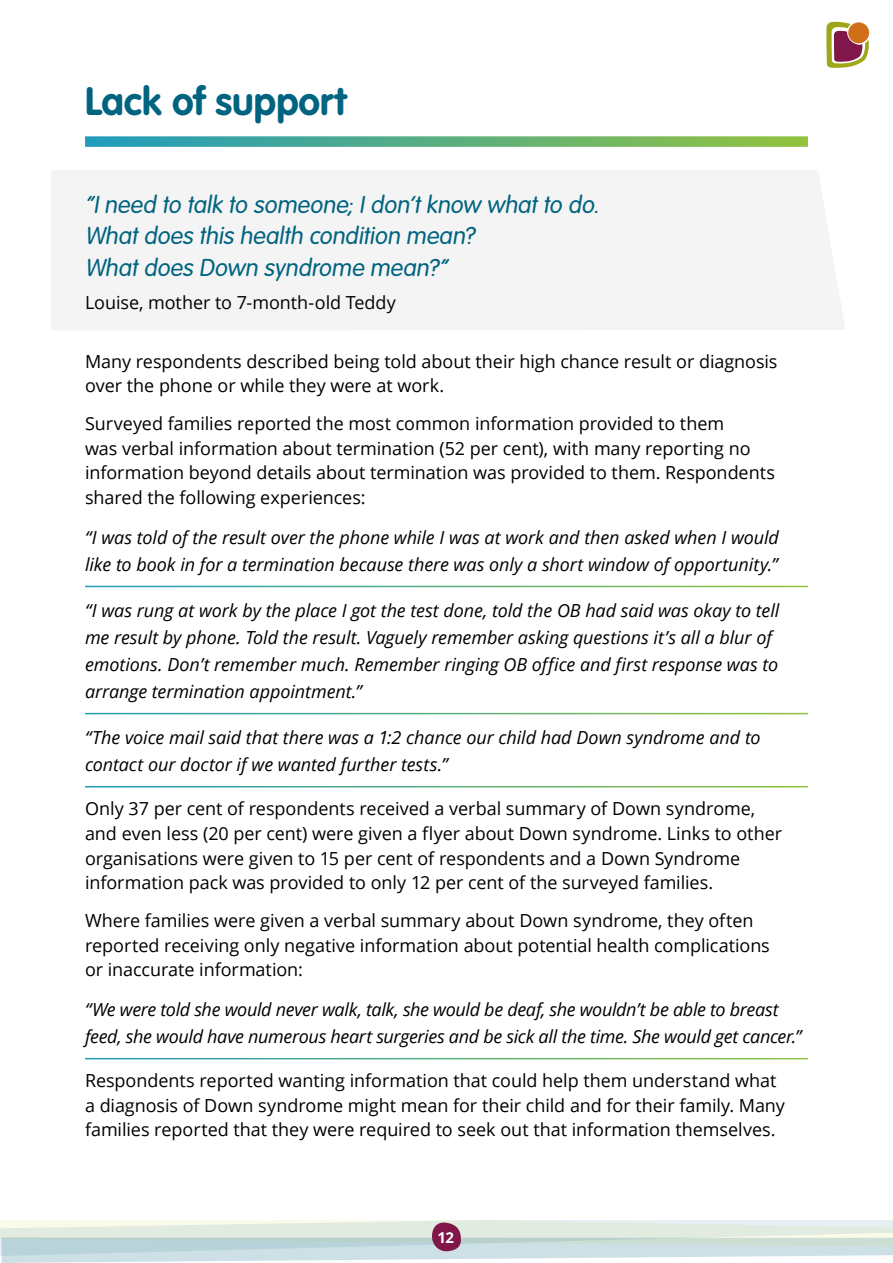
<style>
.page{position:relative;width:893px;height:1263px;background:#fff}
.page>*{position:absolute;margin:0;border:0;box-sizing:border-box;transform-origin:0 0}
.t1{font:700 39px "VAG Rounded Std";color:#006480}
.t2{font:italic 300 24px/31.5px "VAG Rounded Std";color:#006480}
.t3{font:18px/24.8px "Open Sans";letter-spacing:-.005em;color:#000}
.t4{font:italic 18px/27px "Open Sans";letter-spacing:-.005em;color:#000}
.t5{font:700 15px "Open Sans";color:#fff}
</style>
<div class="page">
<div style="left:51px;top:171px;width:794px;height:159px;background:#f5f4f4"></div>
<svg style="left:0;top:1220px;width:893px;height:43px;background:#d6e2e0"></svg>
<svg style="left:826px;top:21px;width:43px;height:47px"></svg>
<svg style="left:85px;top:136px;width:723px;height:11px;background:#61b283"></svg>
<h1 class="t1" style="left:85px;top:78px;width:263px">Lack of support</h1>
<h2 class="t2" style="left:85px;top:189px;width:520px">“Ineed to talk to someone;Idon’tknow whatto do.<br>Whatdoes this health condition mean?<br>Whatdoes Down syndrome mean?”</h2>
<p class="t3" style="left:85px;top:289px;width:312px">Louise, mother to 7-month-old Teddy</p>
<p class="t3" style="left:85px;top:348px;width:694px">Many respondents described being told about their high chance result or diagnosis over the phone or while they were at work.</p>
<p class="t3" style="left:85px;top:410px;width:691px">Surveyed families reported the most common information provided to them<br>was verbal information about termination (52 per cent), with many reporting no information beyond details about termination was provided to them. Respondents shared the following experiences:</p>
<p class="t4" style="left:85px;top:523px;width:695px">“I was told of the result over the phone while I was at work and then asked when I would like to book in for a termination because there was only a short window of opportunity.”</p>
<p class="t4" style="left:85px;top:596px;width:696px">“I was rung at work by the place I got the test done, told the OB had said was okay to tell me result by phone. Told the result. Vaguely remember asking questions it’s all a blur of emotions. Don’t remember much. Remember ringing OB office and first response was to arrange termination appointment.”</p>
<p class="t4" style="left:85px;top:724px;width:677px">“The voice mail said that there was a 1:2 chance our child had Down syndrome and to contact our doctor if we wanted further tests.”</p>
<p class="t3" style="left:85px;top:796px;width:698px">Only 37 per cent of respondents received a verbal summary of Down syndrome, and even less (20 per cent) were given a flyer about Down syndrome. Links to other organisations were given to 15 per cent of respondents and a Down Syndrome information pack was provided to only 12 per cent of the surveyed families.</p>
<p class="t3" style="left:85px;top:907px;width:686px">Where families were given a verbal summary about Down syndrome, they often reported receiving only negative information about potential health complications or inaccurate information:</p>
<p class="t4" style="left:85px;top:995px;width:718px">“We were told she would never walk, talk, she would be deaf, she wouldn’t be able to breast feed, she would have numerous heart surgeries and be sick all the time. She would get cancer.”</p>
<p class="t3" style="left:85px;top:1067px;width:701px">Respondents reported wanting information that could help them understand what a diagnosis of Down syndrome might mean for their child and for their family. Many families reported that they were required to seek out that information themselves.</p>
<p class="t5" style="left:437px;top:1227px;width:18px">12</p>
</div>
